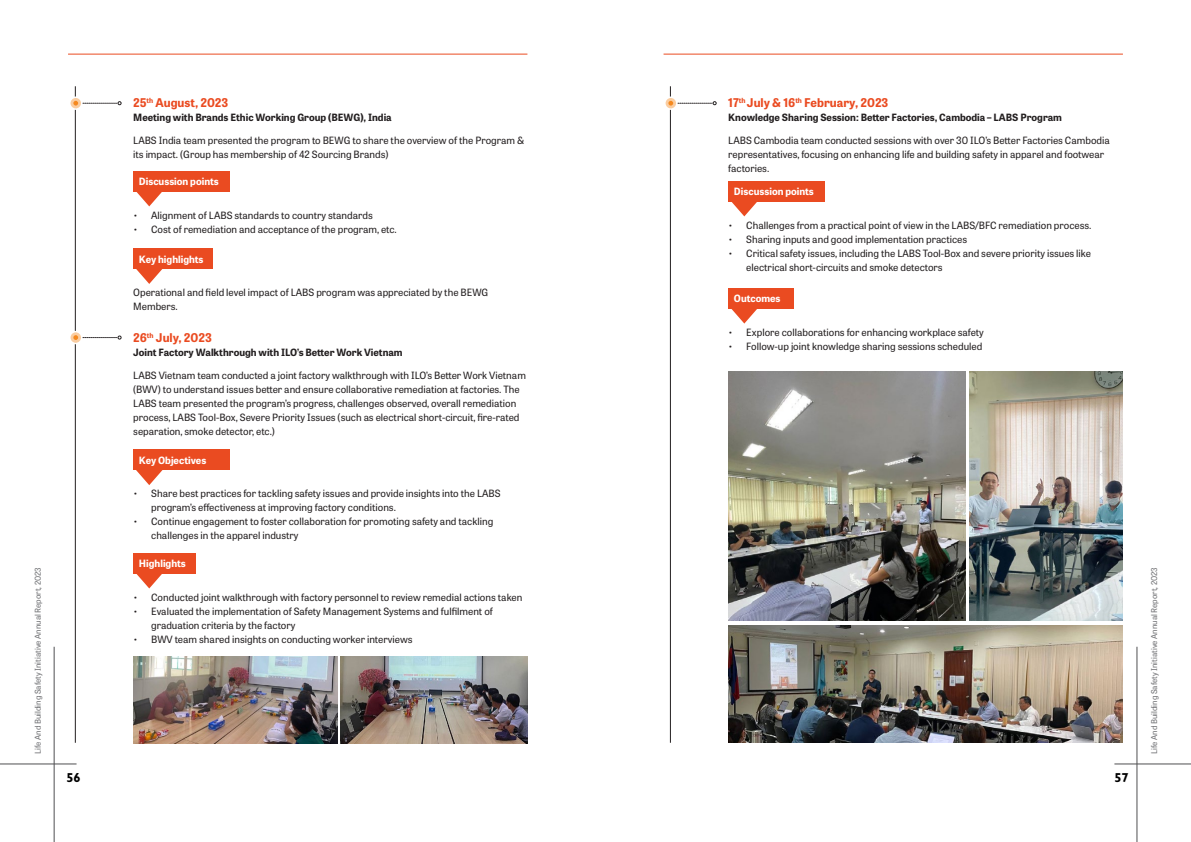
<style>
.page{position:relative;width:1191px;height:842px;background:#fff}
.page>*{position:absolute;margin:0;border:0;box-sizing:border-box;transform-origin:0 0}
.t1{font:700 13px "Gill Sans";color:#000}
.t2{font:700 12px "Tablet Gothic";color:#ea4b21}
.t3{font:10px/14px "Tablet Gothic";color:#231f20}
.t4{font:700 10px "Tablet Gothic";color:#231f20}
.t5{font:700 10px "Tablet Gothic";color:#fff}
.t6{font:8px "Tablet Gothic";color:#6f7073}
</style>
<div class="page">
<hr style="left:75px;top:86px;width:1px;height:657px;background:#231f20">
<svg style="left:69px;top:96px;width:13px;height:14px"></svg>
<svg style="left:71px;top:98px;width:10px;height:10px"></svg>
<svg style="left:73px;top:101px;width:48px;height:5px"></svg>
<svg style="left:69px;top:331px;width:13px;height:13px"></svg>
<div style="left:71px;top:332px;width:10px;height:11px;background:#facda1;border-radius:50%"></div>
<svg style="left:73px;top:335px;width:48px;height:5px"></svg>
<div style="left:133px;top:171px;width:97px;height:20px;background:#ea4b21"></div>
<div style="left:133px;top:450px;width:97px;height:20px;background:#ea4b21"></div>
<div style="left:133px;top:249px;width:80px;height:20px;background:#ea4b21"></div>
<div style="left:133px;top:553px;width:63px;height:20px;background:#ea4b21"></div>
<svg style="left:135px;top:191px;width:28px;height:15px"></svg>
<svg style="left:136px;top:470px;width:27px;height:15px"></svg>
<svg style="left:136px;top:269px;width:27px;height:15px"></svg>
<svg style="left:135px;top:573px;width:28px;height:15px"></svg>
<img style="left:133px;top:656px;width:204px;height:87px">
<img style="left:340px;top:656px;width:188px;height:87px">
<hr style="left:670px;top:86px;width:1px;height:657px;background:#231f20">
<svg style="left:664px;top:96px;width:13px;height:14px"></svg>
<svg style="left:665px;top:98px;width:11px;height:10px"></svg>
<svg style="left:668px;top:101px;width:48px;height:5px"></svg>
<div style="left:728px;top:181px;width:96px;height:20px;background:#ea4b21"></div>
<div style="left:728px;top:288px;width:65px;height:20px;background:#ea4b21"></div>
<svg style="left:730px;top:201px;width:28px;height:15px"></svg>
<svg style="left:730px;top:308px;width:28px;height:16px"></svg>
<img style="left:728px;top:626px;width:395px;height:117px">
<img style="left:969px;top:371px;width:154px;height:250px">
<img style="left:728px;top:371px;width:237px;height:250px">
<hr style="left:54px;top:647px;width:1px;height:195px;background:#4f4f51">
<hr style="left:1136px;top:647px;width:1px;height:195px;background:#4f4f51">
<hr style="left:0;top:764px;width:77px;height:1px;background:#4f4f51">
<hr style="left:1114px;top:764px;width:77px;height:1px;background:#4f4f51">
<hr style="left:663px;top:54px;width:460px;height:1px;background:#ea4b21">
<hr style="left:68px;top:54px;width:459px;height:1px;background:#ea4b21">
<p class="t2" style="left:133px;top:95px;width:97px">25<sup>th</sup> August, 2023</p>
<p class="t4" style="left:133px;top:111px;width:260px">Meeting with Brands Ethic Working Group (BEWG), India</p>
<p class="t3" style="left:133px;top:133px;width:392px">LABS India team presented the program to BEWG to share the overview of the Program &amp; its impact. (Group has membership of 42 Sourcing Brands)</p>
<p class="t5" style="left:139px;top:174px;width:81px">Discussion points</p>
<p class="t3" style="left:133px;top:208px;width:241px">• Alignment of LABS standards to country standards</p>
<p class="t3" style="left:133px;top:222px;width:265px">• Cost of remediation and acceptance of the program, etc.</p>
<p class="t5" style="left:139px;top:252px;width:66px">Key highlights</p>
<p class="t3" style="left:133px;top:285px;width:357px">Operational and field level impact of LABS program was appreciated by the BEWG<br>Members.</p>
<p class="t2" style="left:133px;top:329px;width:80px">26<sup>th</sup> July, 2023</p>
<p class="t4" style="left:133px;top:345px;width:271px">Joint Factory Walkthrough with ILO’s Better Work Vietnam</p>
<p class="t3" style="left:133px;top:368px;width:394px">LABS Vietnam team conducted a joint factory walkthrough with ILO’s Better Work Vietnam (BWV) to understand issues better and ensure collaborative remediation at factories. The LABS team presented the program’s progress, challenges observed, overall remediation process, LABS Tool-Box, Severe Priority Issues (such as electrical short-circuit, fire-rated separation, smoke detector, etc.)</p>
<p class="t5" style="left:139px;top:453px;width:69px">Key Objectives</p>
<p class="t3" style="left:151px;top:486px;width:351px;text-indent:-18px">• Share best practices for tackling safety issues and provide insights into the LABS program’s effectiveness at improving factory conditions.</p>
<p class="t3" style="left:151px;top:514px;width:343px;text-indent:-18px">• Continue engagement to foster collaboration for promoting safety and tackling challenges in the apparel industry</p>
<p class="t2" style="left:728px;top:95px;width:162px">17<sup>th</sup> July &amp; 16<sup>th</sup> February, 2023</p>
<p class="t4" style="left:728px;top:111px;width:335px">Knowledge Sharing Session: Better Factories, Cambodia – LABS Program</p>
<p class="t3" style="left:728px;top:133px;width:383px">LABS Cambodia team conducted sessions with over 30 ILO’s Better Factories Cambodia representatives, focusing on enhancing life and building safety in apparel and footwear factories.</p>
<p class="t5" style="left:734px;top:184px;width:81px">Discussion points</p>
<p class="t3" style="left:728px;top:218px;width:365px">• Challenges from a practical point of view in the LABS/BFC remediation process.</p>
<p class="t3" style="left:728px;top:232px;width:240px">• Sharing inputs and good implementation practices</p>
<p class="t3" style="left:746px;top:246px;width:346px;text-indent:-18px">• Critical safety issues, including the LABS Tool-Box and severe priority issues like electrical short-circuits and smoke detectors</p>
<p class="t5" style="left:734px;top:291px;width:48px">Outcomes</p>
<p class="t3" style="left:728px;top:325px;width:257px">• Explore collaborations for enhancing workplace safety</p>
<p class="t3" style="left:728px;top:339px;width:256px">• Follow-up joint knowledge sharing sessions scheduled</p>
<p class="t5" style="left:139px;top:556px;width:48px">Highlights</p>
<p class="t6" style="left:32px;top:754px;width:188px;rotate:-90deg">Life And Building Safety Initiative Annual Report, 2023</p>
<p class="t6" style="left:1148px;top:754px;width:188px;rotate:-90deg">Life And Building Safety Initiative Annual Report, 2023</p>
<p class="t3" style="left:133px;top:590px;width:391px">• Conducted joint walkthrough with factory personnel to review remedial actions taken</p>
<p class="t3" style="left:151px;top:604px;width:343px;text-indent:-18px">• Evaluated the implementation of Safety Management Systems and fulfilment of graduation criteria by the factory</p>
<p class="t3" style="left:133px;top:632px;width:281px">• BWV team shared insights on conducting worker interviews</p>
<h1 class="t1" style="left:66px;top:770px;width:16px">56</h1>
<h1 class="t1" style="left:1114px;top:770px;width:16px">57</h1>
</div>
